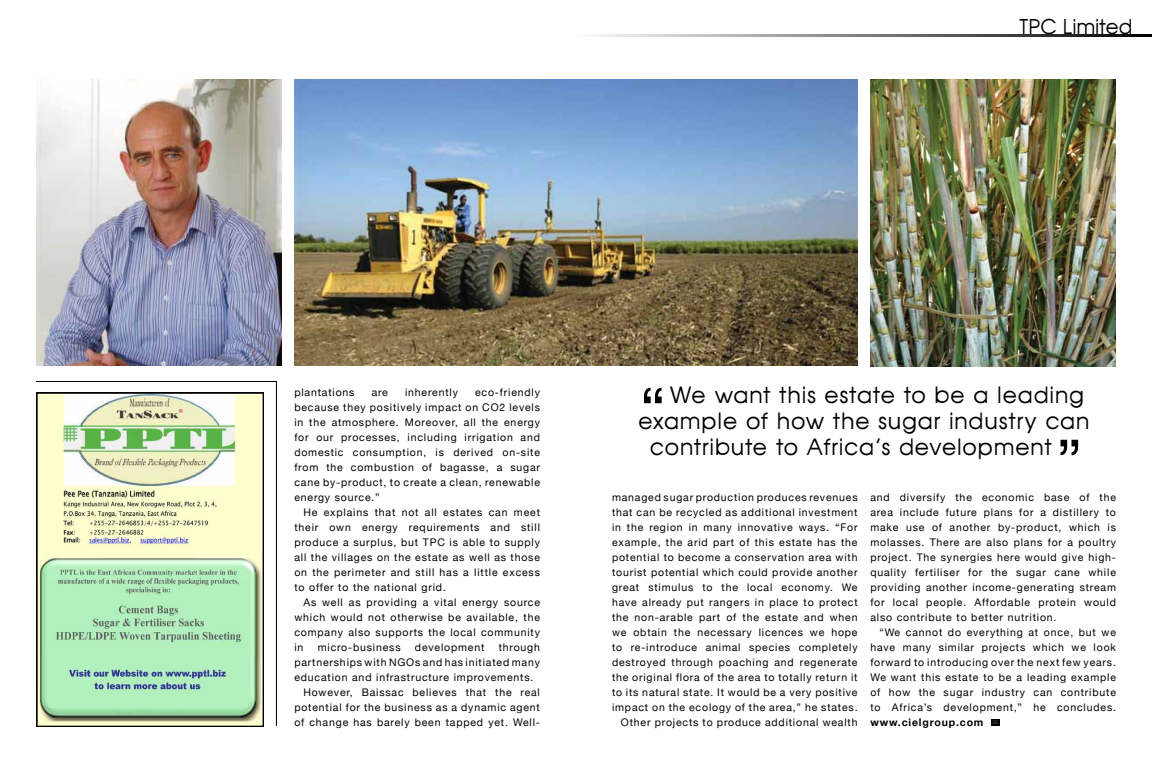
<style>
.page{position:relative;width:1152px;height:783px;background:#fff}
.page>*{position:absolute;margin:0;border:0;box-sizing:border-box;transform-origin:0 0}
.t1{font:22px "Avante";letter-spacing:.035em;color:#000}
.t2{font:20px "Avante";color:#000}
.t3{font:10.5px/15px "Helvetica Neue";letter-spacing:.08em;color:#000;text-align:justify}
.s1{font-weight:700}
</style>
<div class="page">
<img style="left:36px;top:79px;width:246px;height:287px">
<img style="left:870px;top:79px;width:246px;height:288px">
<img style="left:294px;top:79px;width:564px;height:287px">
<div style="left:992px;top:719px;width:8px;height:7px;background:#000"></div>
<hr style="left:576px;top:34px;width:576px;height:3px;background:#000">
<svg style="left:644px;top:388px;width:18px;height:15px"></svg>
<svg style="left:1061px;top:440px;width:17px;height:15px"></svg>
<img style="left:36px;top:393px;width:228px;height:333px">
<hr style="left:36px;top:381px;width:241px;height:1px;background:#000">
<hr style="left:276px;top:381px;width:1px;height:345px;background:#000">
<h2 class="t2" style="left:1020px;top:14px;width:115px">TPC Limited</h2>
<p class="t3" style="left:294px;top:385px;width:247px;text-indent:181px">eco-friendly because they positively impact on CO2 levels in the atmosphere. Moreover, all the energy for our processes, including irrigation and domestic consumption, is derived on-site from the combustion of bagasse, a sugar cane by-product, to create a clean, renewable energy source.”</p>
<p class="t3" style="left:294px;top:505px;width:247px;text-indent:9px">He explains that not all estates can meet their own energy requirements and still produce a surplus, but TPC is able to supply all the villages on the estate as well as those on the perimeter and still has a little excess to offer to the national grid.</p>
<p class="t3" style="left:294px;top:595px;width:247px;text-indent:9px">As well as providing a vital energy source which would not otherwise be available, the company also supports the local community in</p>
<p class="t3" style="left:294px;top:385px;width:62px">plantations</p>
<p class="t3" style="left:372px;top:385px;width:18px">are</p>
<p class="t3" style="left:405px;top:385px;width:54px">inherently</p>
<p class="t3" style="left:318px;top:640px;width:84px">micro-business</p>
<p class="t3" style="left:415px;top:640px;width:71px">development</p>
<p class="t3" style="left:499px;top:640px;width:43px">through</p>
<p class="t3" style="left:294px;top:655px;width:247px">partnerships with NGOs and has initiated many</p>
<p class="t3" style="left:294px;top:670px;width:241px">education and infrastructure improvements.</p>
<p class="t3" style="left:303px;top:685px;width:238px">However, Baissac believes that the real</p>
<p class="t3" style="left:294px;top:700px;width:247px">potential for the business as a dynamic agent</p>
<p class="t3" style="left:294px;top:715px;width:247px">of change has barely been tapped yet. Well-</p>
<h1 class="t1" style="left:670px;top:382px;width:415px">We want this estate to be a leading</h1>
<h1 class="t1" style="left:638px;top:408px;width:453px">example of how the sugar industry can</h1>
<h1 class="t1" style="left:650px;top:434px;width:403px">contribute to Africa’s development</h1>
<p class="t3" style="left:612px;top:490px;width:247px;text-align:right">managed sugar production produces revenues that can be recycled as additional investment in the region in many innovative ways. “For example, the arid part of this estate has the potential to become a conservation area with tourist potential which could provide another great stimulus to the local economy. We have already put rangers in place to protect the non-arable part of the estate and when we obtain the necessary licences we hope to re-introduce animal species completely destroyed through poaching and regenerate the original flora of the area to totally return it to its natural state. It would be a very positive impact on the ecology of the area,” he states.<br>Other projects to produce additional wealth</p>
<p class="t3" style="left:870px;top:490px;width:247px">and diversify the economic base of the area include future plans for a distillery to make use of another by-product, which is molasses. There are also plans for a poultry project. The synergies here would give high&shy;quality fertiliser for the sugar cane while providing another income-generating stream for local people. Affordable protein would also contribute to better nutrition.</p>
<p class="t3" style="left:870px;top:625px;width:247px;text-indent:9px">“We cannot do everything at once, but we have many similar projects which we look forward to introducing over the next few years.<br>We want this estate to be a leading example of how the sugar industry can contribute to Africa’s development,” he concludes. <span class="s1">www.cielgroup.com</span> <sup>BE</sup></p>
</div>
